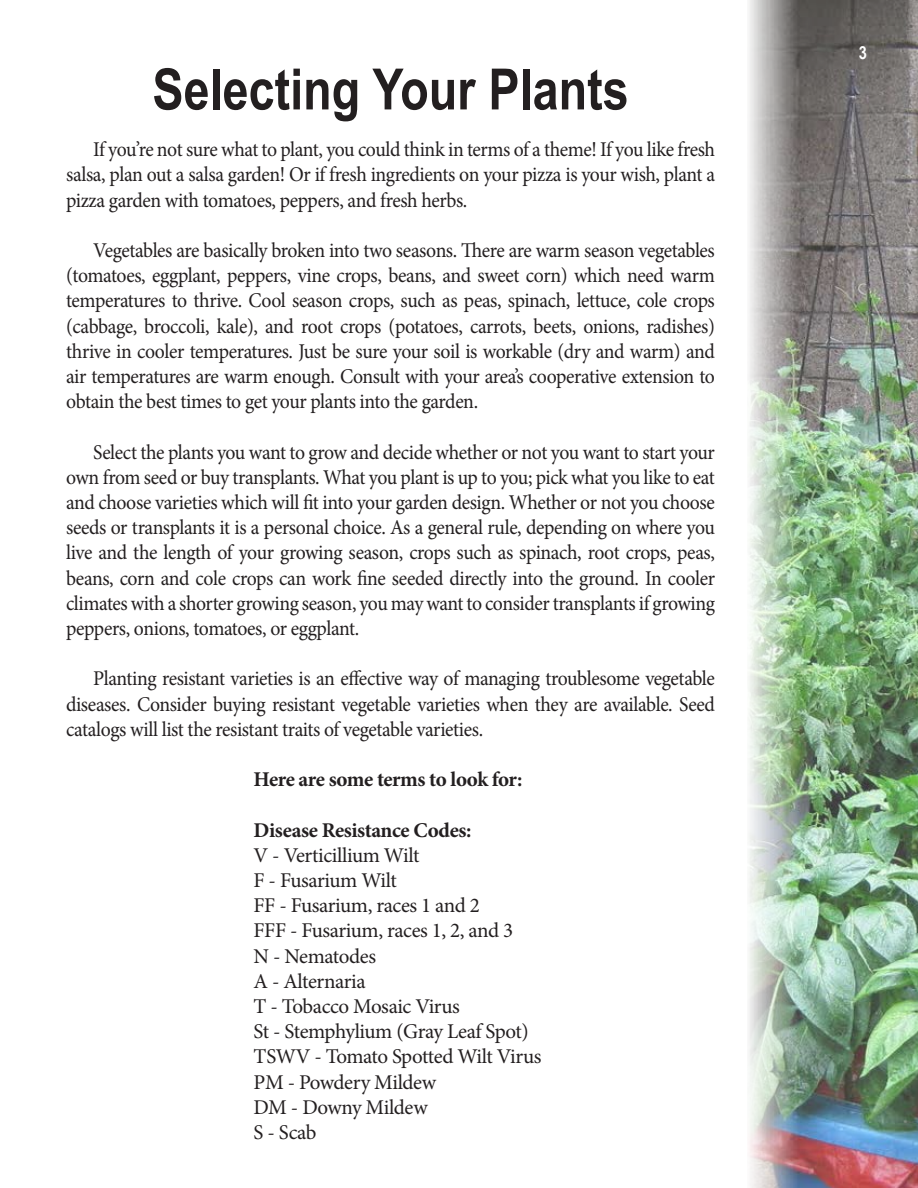
<style>
.page{position:relative;width:918px;height:1188px;background:#fff}
.page>*{position:absolute;margin:0;border:0;box-sizing:border-box;transform-origin:0 0}
.t1{font:700 57px "Arial Narrow";color:#231f20}
.t2{font:21px/25.2px "Minion Pro";letter-spacing:-.02em;color:#231f20;text-align:justify;scale:.94 1}
.t3{font:21px/25.2px "Minion Pro";letter-spacing:-.02em;color:#231f20}
.t4{font:700 21px "Minion Pro";letter-spacing:-.02em;color:#231f20}
.t5{font:700 18px "Arial Narrow";color:#fff}
</style>
<div class="page">
<img style="left:749px;top:0;width:169px;height:1188px">
<h1 class="t1" style="left:152px;top:46px;width:478px">Selecting Your Plants</h1>
<p class="t2" style="left:66px;top:137px;width:692px;text-indent:27px">If you’re not sure what to plant, you could think in terms of a theme! If you like fresh salsa, plan out a salsa garden! Or if fresh ingredients on your pizza is your wish, plant a pizza garden with tomatoes, peppers, and fresh herbs.</p>
<p class="t2" style="left:66px;top:238px;width:692px;text-indent:27px">Vegetables are basically broken into two seasons. There are warm season vegetables (tomatoes, eggplant, peppers, vine crops, beans, and sweet corn) which need warm temperatures to thrive. Cool season crops, such as peas, spinach, lettuce, cole crops (cabbage, broccoli, kale), and root crops (potatoes, carrots, beets, onions, radishes) thrive in cooler temperatures. Just be sure your soil is workable (dry and warm) and air temperatures are warm enough. Consult with your area’s cooperative extension to obtain the best times to get your plants into the garden.</p>
<p class="t2" style="left:66px;top:439px;width:692px;text-indent:27px">Select the plants you want to grow and decide whether or not you want to start your own from seed or buy transplants. What you plant is up to you; pick what you like to eat and choose varieties which will fit into your garden design. Whether or not you choose seeds or transplants it is a personal choice. As a general rule, depending on where you live and the length of your growing season, crops such as spinach, root crops, peas, beans, corn and cole crops can work fine seeded directly into the ground. In cooler climates with a shorter growing season, you may want to consider transplants if growing peppers, onions, tomatoes, or eggplant.</p>
<p class="t2" style="left:66px;top:666px;width:692px;text-indent:27px">Planting resistant varieties is an effective way of managing troublesome vegetable diseases. Consider buying resistant vegetable varieties when they are available. Seed catalogs will list the resistant traits of vegetable varieties.</p>
<p class="t4" style="left:254px;top:765px;width:270px">Here are some terms to look for:</p>
<p class="t4" style="left:254px;top:815px;width:219px">Disease Resistance Codes:</p>
<p class="t3" style="left:254px;top:843px;width:289px">V - Verticillium Wilt<br>F - Fusarium Wilt<br>FF - Fusarium, races 1 and 2<br>FFF - Fusarium, races 1, 2, and 3<br>N - Nematodes<br>A - Alternaria<br>T - Tobacco Mosaic Virus<br>St - Stemphylium (Gray Leaf Spot)<br>TSWV - Tomato Spotted Wilt Virus<br>PM - Powdery Mildew<br>DM - Downy Mildew<br>S - Scab</p>
<p class="t5" style="left:859px;top:39px;width:10px">3</p>
</div>
